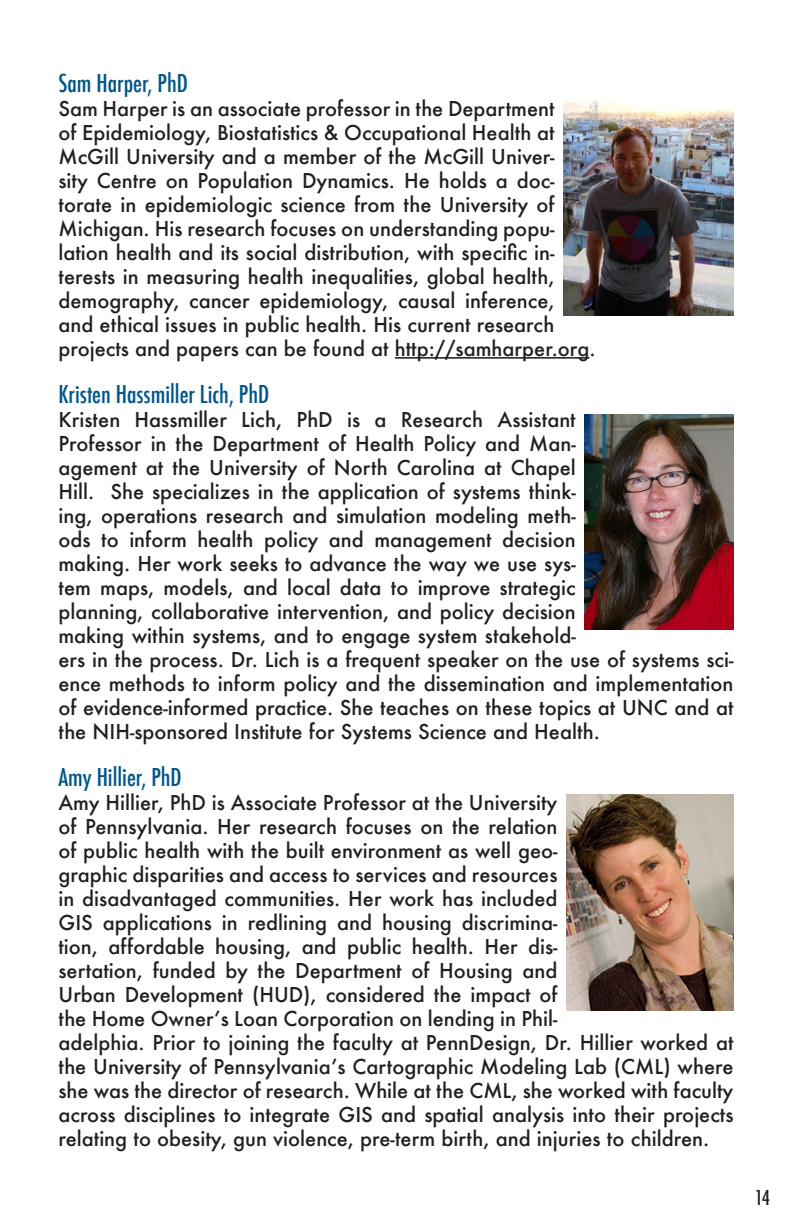
<style>
.page{position:relative;width:792px;height:1224px;background:#fff}
.page>*{position:absolute;margin:0;border:0;box-sizing:border-box;transform-origin:0 0}
.t1{font:500 condensed 24px "Futura";color:#005688}
.t2{font:500 20px/24px "Futura";color:#231f20}
.t3{font:500 condensed 20px "Futura";color:#231f20}
</style>
<div class="page">
<hr style="left:395px;top:357px;width:194px;height:2px;background:#231f20">
<img style="left:564px;top:100px;width:170px;height:216px">
<img style="left:585px;top:414px;width:149px;height:216px">
<img style="left:566px;top:794px;width:168px;height:216px">
<p class="t1" style="left:58px;top:68px;width:131px">Sam Harper, PhD</p>
<p class="t2" style="left:58px;top:96px;width:539px">Sam Harper is an associate professor in the Department<br>of Epidemiology, Biostatistics &amp; Occupational Health at McGill University and a member of the McGill Univer-<br>sity Centre on Population Dynamics. He holds a doc&shy;torate in epidemiologic science from the University of Michigan. His research focuses on understanding popu&shy;lation health and its social distribution, with specific in&shy;terests in measuring health inequalities, global health, demography, cancer epidemiology, causal inference,<br>and ethical issues in public health. His current research projects and papers can be found at http://samharper.org.</p>
<p class="t1" style="left:58px;top:378px;width:212px">Kristen Hassmiller Lich, PhD</p>
<p class="t2" style="left:58px;top:407px;width:677px">Kristen Hassmiller Lich, PhD is a Research Assistant<br>Professor in the Department of Health Policy and Man-<br>agement at the University of North Carolina at Chapel<br>Hill. She specializes in the application of systems think-<br>ing, operations research and simulation modeling meth-<br>ods to inform health policy and management decision<br>making. Her work seeks to advance the way we use sys-<br>tem maps, models, and local data to improve strategic<br>planning, collaborative intervention, and policy decision<br>making within systems, and to engage system stakehold-<br>ers in the process. Dr. Lich is a frequent speaker on the use of systems sci&shy;ence methods to inform policy and the dissemination and implementation of evidence-informed practice. She teaches on these topics at UNC and at the NIH-sponsored Institute for Systems Science and Health.</p>
<p class="t1" style="left:58px;top:761px;width:125px">Amy Hillier, PhD</p>
<p class="t2" style="left:58px;top:790px;width:677px">Amy Hillier, PhD is Associate Professor at the University<br>of Pennsylvania. Her research focuses on the relation<br>of public health with the built environment as well geo-<br>graphic disparities and access to services and resources<br>in disadvantaged communities. Her work has included<br>GIS applications in redlining and housing discrimina-<br>tion, affordable housing, and public health. Her dis-<br>sertation, funded by the Department of Housing and<br>Urban Development (HUD), considered the impact of<br>the Home Owner’s Loan Corporation on lending in Phil-<br>adelphia. Prior to joining the faculty at PennDesign, Dr. Hillier worked at the University of Pennsylvania’s Cartographic Modeling Lab (CML) where she was the director of research. While at the CML, she worked with faculty across disciplines to integrate GIS and spatial analysis into their projects relating to obesity, gun violence, pre-term birth, and injuries to children.</p>
<p class="t3" style="left:755px;top:1184px;width:17px">14</p>
</div>
